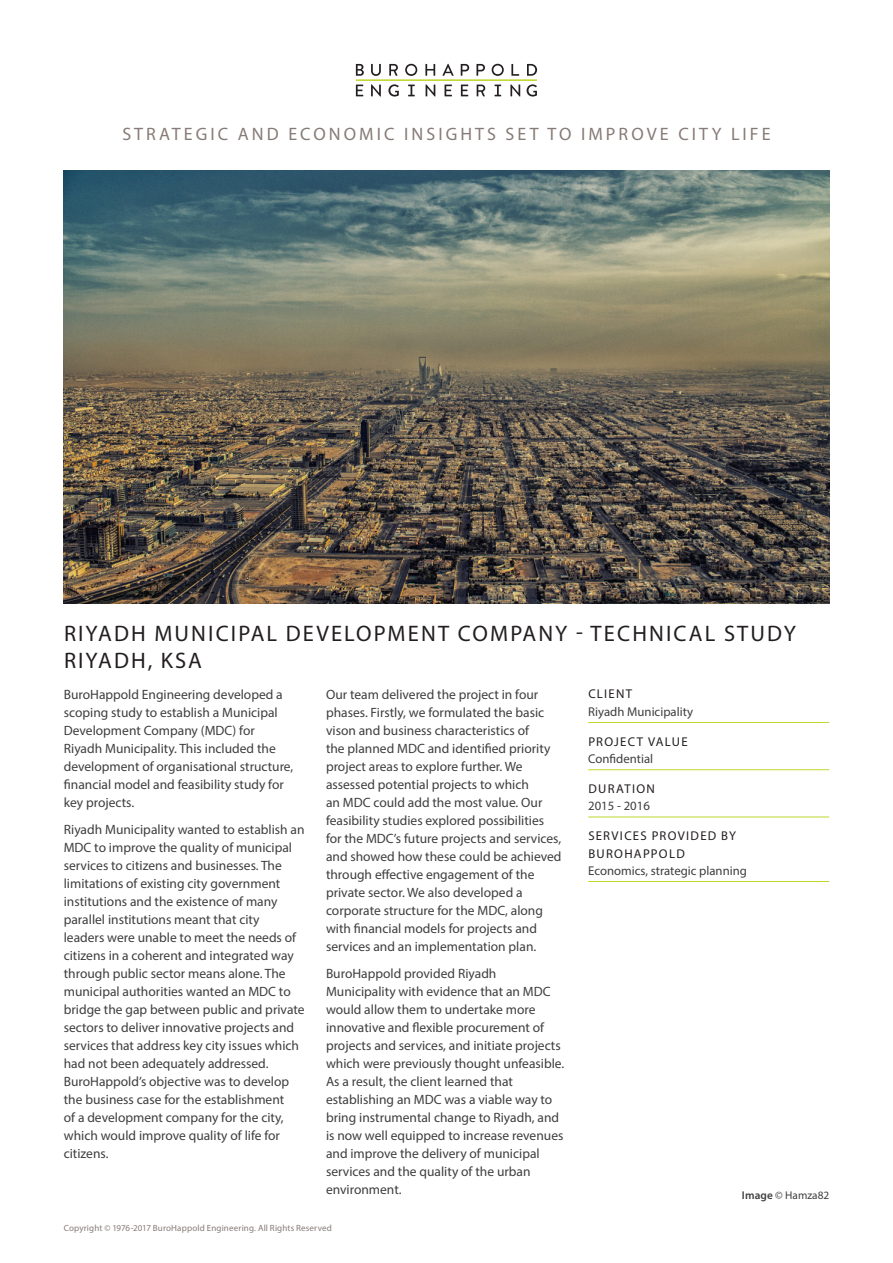
<style>
.page{position:relative;width:893px;height:1263px;background:#fff}
.page>*{position:absolute;margin:0;border:0;box-sizing:border-box;transform-origin:0 0}
.t1{font:22.5px/27px "Myriad Pro";letter-spacing:.095em;color:#231f20}
.Project_Sheet-Strapl{font:18px "Myriad Pro";letter-spacing:.17em;color:#867b76}
.t2{font:13.5px/18px "Myriad Pro";color:#3e3e3f}
.Information_Panel{font:12.75px/17.2px "Myriad Pro";letter-spacing:.075em;color:#231f20}
.Information_Panel-2{font:12.75px/17.2px "Myriad Pro";color:#3e3e3f}
.Information_Panel-3{font:12.75px/17.2px "Myriad Pro";letter-spacing:.055em;color:#231f20}
.Information_Panel-4{font:12.75px/17.2px "Myriad Pro";letter-spacing:.04em;color:#3e3e3f}
.t3{font:11.25px "Myriad Pro";color:#3e3e3f}
.Copyright{font:9px "Myriad Pro";letter-spacing:.015em;color:#867b76}
.s1{color:#231f20}
.s2{color:#3e3e3f}
.s3{font-weight:600}
</style>
<div class="page">
<hr style="left:356px;top:79px;width:181px;height:2px;background:#c1d72f">
<svg style="left:356px;top:84px;width:181px;height:13px"></svg>
<svg style="left:356px;top:64px;width:181px;height:12px"></svg>
<hr style="left:588px;top:722px;width:241px;height:1px;background:#c1d72f">
<hr style="left:588px;top:769px;width:241px;height:1px;background:#c1d72f">
<hr style="left:588px;top:817px;width:241px;height:1px;background:#c1d72f">
<hr style="left:588px;top:881px;width:241px;height:1px;background:#c1d72f">
<img style="left:64px;top:170px;width:765px;height:434px">
<p class="Project_Sheet-Strapl" style="left:122px;top:123px;width:650px">STRATEGIC AND ECONOMIC INSIGHTS SET TO IMPROVE CITY LIFE</p>
<p class="t1" style="left:64px;top:620px;width:733px">RIYADH MUNICIPAL DEVELOPMENT COMPANY - TECHNICAL STUDY<br>RIYADH, KSA</p>
<p class="t2" style="left:64px;top:685px;width:231px">BuroHappold Engineering developed a scoping study to establish a Municipal Development Company (MDC) for Riyadh Municipality. This included the development of organisational structure, financial model and feasibility study for key projects.</p>
<p class="t2" style="left:64px;top:820px;width:242px">Riyadh Municipality wanted to establish an MDC to improve the quality of municipal services to citizens and businesses. The limitations of existing city government institutions and the existence of many parallel institutions meant that city<br>leaders were unable to meet the needs of citizens in a coherent and integrated way through public sector means alone. The municipal authorities wanted an MDC to bridge the gap between public and private sectors to deliver innovative projects and services that address key city issues which had not been adequately addressed.<br>BuroHappold’s objective was to develop the business case for the establishment<br>of a development company for the city, which would improve quality of life for citizens.</p>
<p class="t2" style="left:326px;top:685px;width:237px">Our team delivered the project in four phases. Firstly, we formulated the basic vison and business characteristics of<br>the planned MDC and identified priority project areas to explore further. We assessed potential projects to which<br>an MDC could add the most value. Our feasibility studies explored possibilities for the MDC’s future projects and services, and showed how these could be achieved through effective engagement of the private sector. We also developed a corporate structure for the MDC, along with financial models for projects and services and an implementation plan.</p>
<p class="t2" style="left:326px;top:964px;width:240px">BuroHappold provided Riyadh Municipality with evidence that an MDC would allow them to undertake more innovative and flexible procurement of projects and services, and initiate projects which were previously thought unfeasible.<br>As a result, the client learned that establishing an MDC was a viable way to bring instrumental change to Riyadh, and is now well equipped to increase revenues and improve the delivery of municipal services and the quality of the urban environment.</p>
<p class="Copyright" style="left:64px;top:1223px;width:270px">Copyright © 1976-2017 BuroHappold Engineering. All Rights Reserved</p>
<p class="Information_Panel-2" style="left:588px;top:685px;width:106px"><span class="s1">CLIENT<br></span>Riyadh Municipality</p>
<p class="Information_Panel-3" style="left:588px;top:733px;width:101px">PROJECT VALUE<br><span class="s2">Confidential</span></p>
<p class="Information_Panel-4" style="left:588px;top:780px;width:68px"><span class="s1">DURATION<br></span>2015 - 2016</p>
<p class="Information_Panel" style="left:588px;top:827px;width:160px">SERVICES PROVIDED BY<br>BUROHAPPOLD<br><span class="s2">Economics, strategic planning</span></p>
<p class="t3" style="left:742px;top:1188px;width:89px"><span class="s3">Image</span> © Hamza82</p>
</div>
